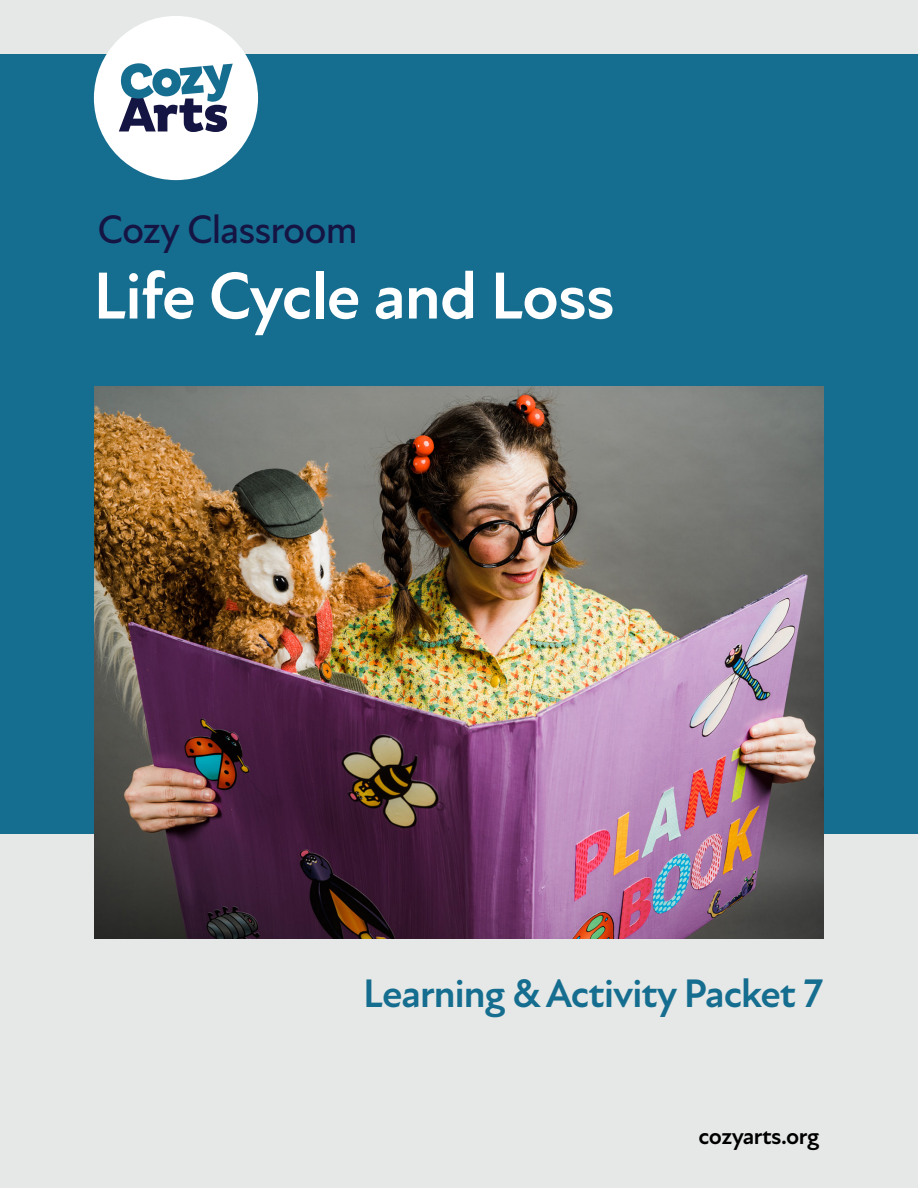
<style>
.page{position:relative;width:918px;height:1188px;background:#e5e8e6}
.page>*{position:absolute;margin:0;border:0;box-sizing:border-box;transform-origin:0 0}
.t1{font:700 67.5px "Atten New";letter-spacing:-.02em;color:#fff}
.t2{font:700 40.5px "Atten New";letter-spacing:-.025em;color:#156d8f}
.t3{font:500 40.5px "Atten New";letter-spacing:-.025em;color:#151544}
.t4{font:700 24px "Atten New";letter-spacing:-.025em;color:#000}
</style>
<div class="page">
<div style="left:0;top:54px;width:918px;height:780px;background:#156d8f"></div>
<img style="left:94px;top:387px;width:730px;height:551px">
<div style="left:94px;top:16px;width:164px;height:164px;background:#fff;border-radius:50%"></div>
<svg style="left:119px;top:63px;width:114px;height:69px"></svg>
<p class="t3" style="left:97px;top:205px;width:262px">Cozy Classroom</p>
<h1 class="t1" style="left:93px;top:256px;width:523px">Life Cycle and Loss</h1>
<p class="t2" style="left:363px;top:970px;width:462px">Learning &amp; Activity Packet 7</p>
<p class="t4" style="left:699px;top:1121px;width:122px">cozyarts.org</p>
</div>
